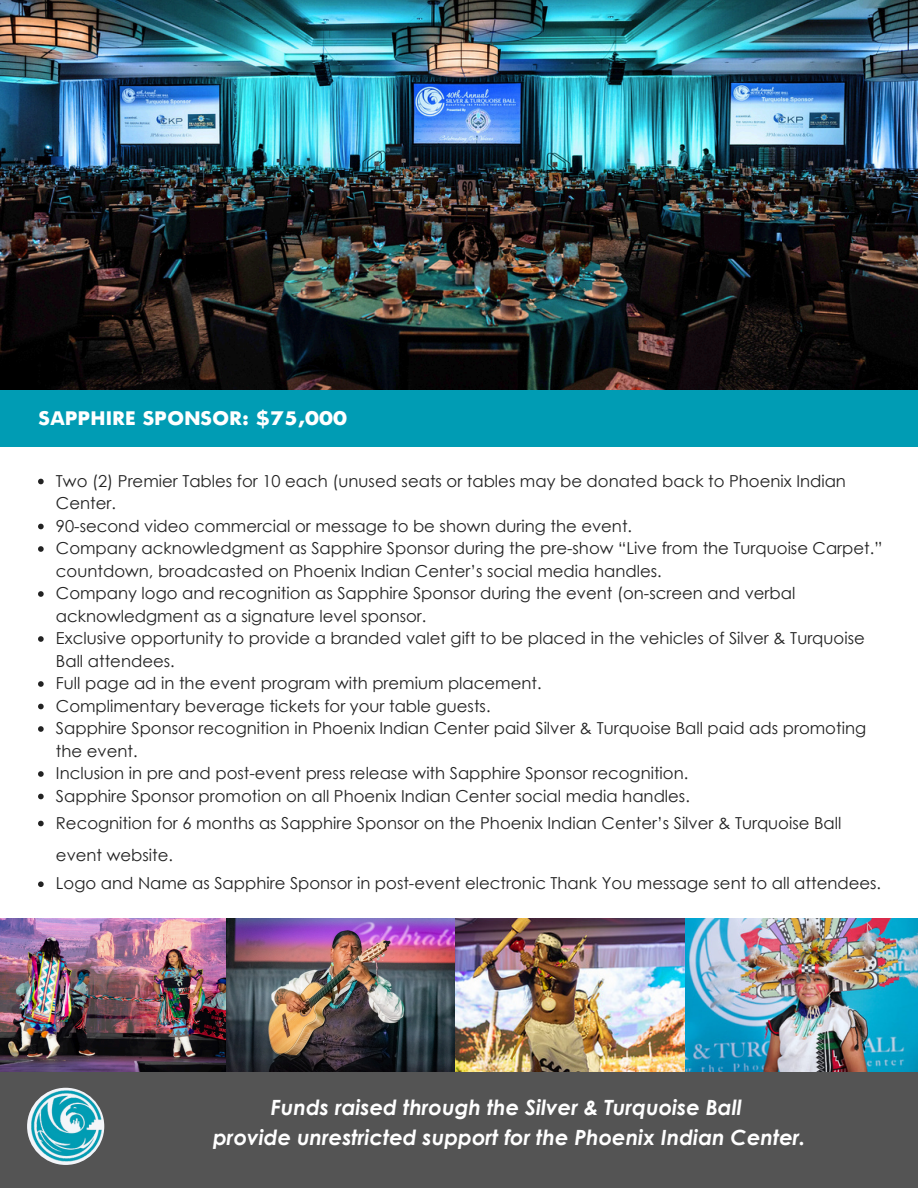
<style>
.page{position:relative;width:918px;height:1188px;background:#fff}
.page>*{position:absolute;margin:0;border:0;box-sizing:border-box;transform-origin:0 0}
.t1{font:italic 700 21px/29.2px "Century Gothic";color:#fff;text-align:center}
.t2{font:800 21px "Tw Cen MT Std";color:#fff}
.t3{font:16.5px/22.5px "Century Gothic";color:#222}
</style>
<div class="page">
<svg style="left:38px;top:479px;width:6px;height:5px"></svg>
<svg style="left:38px;top:524px;width:6px;height:5px"></svg>
<svg style="left:38px;top:546px;width:6px;height:6px"></svg>
<svg style="left:38px;top:591px;width:6px;height:6px"></svg>
<svg style="left:38px;top:636px;width:6px;height:6px"></svg>
<svg style="left:38px;top:681px;width:6px;height:6px"></svg>
<svg style="left:38px;top:704px;width:6px;height:5px"></svg>
<svg style="left:38px;top:726px;width:6px;height:6px"></svg>
<svg style="left:38px;top:771px;width:6px;height:6px"></svg>
<svg style="left:38px;top:794px;width:6px;height:5px"></svg>
<svg style="left:38px;top:821px;width:6px;height:5px"></svg>
<svg style="left:38px;top:881px;width:6px;height:6px"></svg>
<div style="left:0;top:389px;width:918px;height:58px;background:#009cb4"></div>
<div style="left:0;top:1072px;width:918px;height:116px;background:#545454"></div>
<svg style="left:27px;top:1088px;width:77px;height:77px"></svg>
<img style="left:29px;top:1091px;width:73px;height:72px">
<img style="left:0;top:0;width:918px;height:389px">
<img style="left:0;top:918px;width:917px;height:153px">
<p class="t2" style="left:39px;top:411px;width:310px">SAPPHIRE SPONSOR: $75,000</p>
<p class="t3" style="left:56px;top:469px;width:792px">Two (2) Premier Tables for 10 each (unused seats or tables may be donated back to Phoenix Indian<br>Center.</p>
<h1 class="t3" style="left:56px;top:514px;width:578px">90-second video commercial or message to be shown during the event.</h1>
<h1 class="t3" style="left:56px;top:536px;width:828px">Company acknowledgment as Sapphire Sponsor during the pre-show “Live from the Turquoise Carpet.” countdown, broadcasted on Phoenix Indian Center’s social media handles.</h1>
<p class="t3" style="left:56px;top:581px;width:741px">Company logo and recognition as Sapphire Sponsor during the event (on-screen and verbal acknowledgment as a signature level sponsor.</p>
<p class="t3" style="left:56px;top:626px;width:810px">Exclusive opportunity to provide a branded valet gift to be placed in the vehicles of Silver &amp; Turquoise<br>Ball attendees.</p>
<p class="t3" style="left:56px;top:671px;width:487px">Full page ad in the event program with premium placement.</p>
<p class="t3" style="left:56px;top:694px;width:436px">Complimentary beverage tickets for your table guests.</p>
<p class="t3" style="left:56px;top:716px;width:812px">Sapphire Sponsor recognition in Phoenix Indian Center paid Silver &amp; Turquoise Ball paid ads promoting the event.</p>
<p class="t3" style="left:56px;top:761px;width:634px">Inclusion in pre and post-event press release with Sapphire Sponsor recognition.</p>
<p class="t3" style="left:56px;top:784px;width:635px">Sapphire Sponsor promotion on all Phoenix Indian Center social media handles.</p>
<p class="t3" style="left:56px;top:806px;width:787px;line-height:32.7px">Recognition for 6 months as Sapphire Sponsor on the Phoenix Indian Center’s Silver &amp; Turquoise Ball event website.</p>
<p class="t3" style="left:56px;top:872px;width:827px">Logo and Name as Sapphire Sponsor in post-event electronic Thank You message sent to all attendees.</p>
<p class="t1" style="left:213px;top:1093px;width:594px">Funds raised through the Silver &amp; Turquoise Ball<br>provide unrestricted support for the Phoenix Indian Center.</p>
</div>
